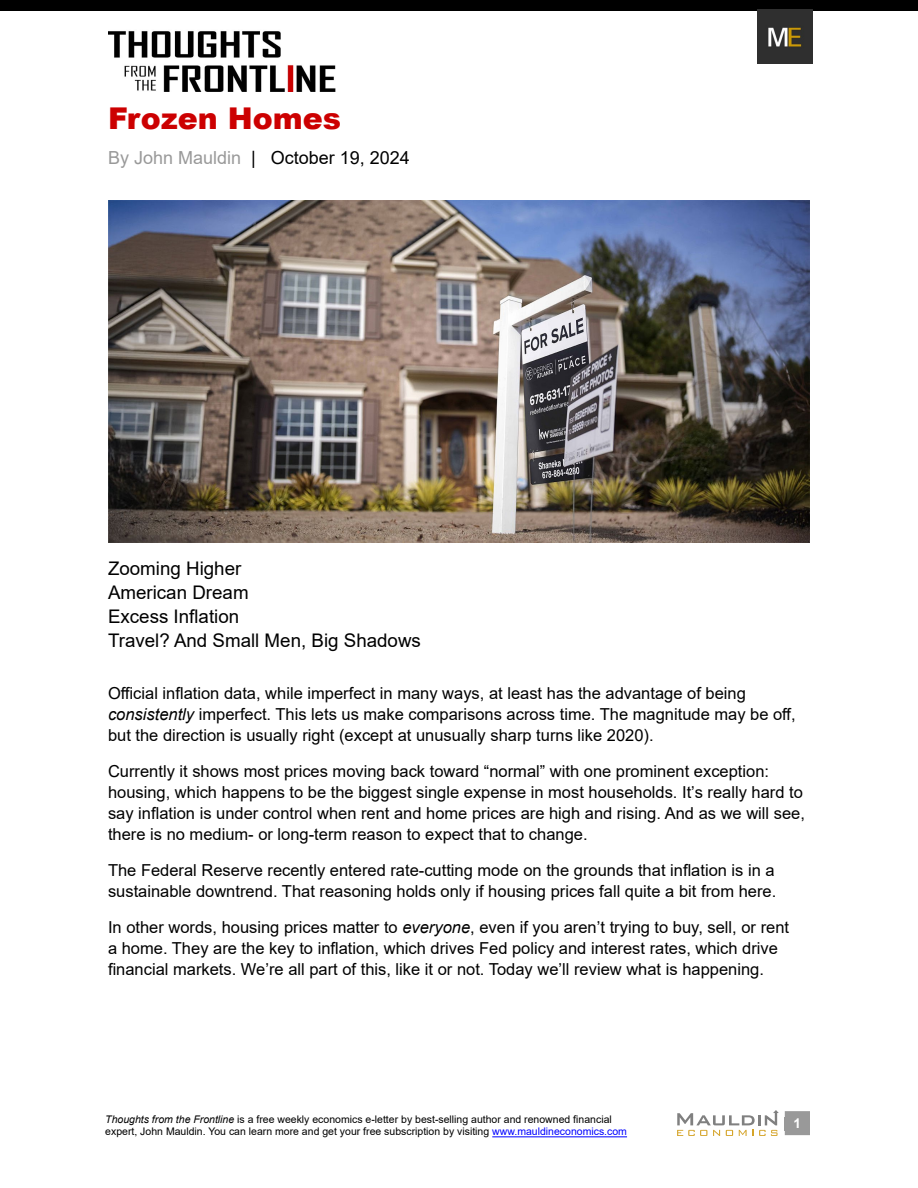
<style>
.page{position:relative;width:918px;height:1188px;background:#fff}
.page>*{position:absolute;margin:0;border:0;box-sizing:border-box;transform-origin:0 0}
.FirstHeading{font:900 30px "Arial";color:#cc0001}
.TOC-Subhead{font:18.75px "Arial";color:#000}
.Date-Issue{font:18px "Arial";color:#000}
.Body-Text{font:16.5px/21px "Arial";color:#000}
.t1{font:700 13.5px "Arial";color:#fff}
.t2{font:10.5px/12.6px "Arial";color:#000}
.s1{color:#999}
.s2{font-style:italic}
.s3{color:#00f}
</style>
<div class="page">
<div style="left:785px;top:1111px;width:25px;height:24px;background:#999"></div>
<hr style="left:492px;top:1136px;width:135px;height:1px;background:#00f">
<img style="left:108px;top:31px;width:228px;height:61px">
<div style="left:0;top:0;width:918px;height:11px;background:#000"></div>
<img style="left:758px;top:9px;width:55px;height:55px">
<svg style="left:677px;top:1110px;width:102px;height:26px"></svg>
<img style="left:108px;top:200px;width:702px;height:342px">
<p class="FirstHeading" style="left:108px;top:97px;width:235px">Frozen Homes</p>
<p class="Date-Issue" style="left:108px;top:146px;width:303px"><span class="s1">By John Mauldin</span> | October 19, 2024</p>
<p class="TOC-Subhead" style="left:108px;top:555px;width:135px">Zooming Higher</p>
<p class="TOC-Subhead" style="left:108px;top:579px;width:142px">American Dream</p>
<p class="TOC-Subhead" style="left:108px;top:603px;width:133px">Excess Inflation</p>
<p class="TOC-Subhead" style="left:108px;top:627px;width:314px">Travel? And Small Men, Big Shadows</p>
<p class="Body-Text" style="left:108px;top:683px;width:689px">Official inflation data, while imperfect in many ways, at least has the advantage of being <span class="s2">consistently</span> imperfect. This lets us make comparisons across time. The magnitude may be off, but the direction is usually right (except at unusually sharp turns like 2020).</p>
<p class="Body-Text" style="left:108px;top:761px;width:699px">Currently it shows most prices moving back toward “normal” with one prominent exception: housing, which happens to be the biggest single expense in most households. It’s really hard to say inflation is under control when rent and home prices are high and rising. And as we will see, there is no medium- or long-term reason to expect that to change.</p>
<p class="Body-Text" style="left:108px;top:860px;width:670px">The Federal Reserve recently entered rate-cutting mode on the grounds that inflation is in a sustainable downtrend. That reasoning holds only if housing prices fall quite a bit from here.</p>
<p class="Body-Text" style="left:108px;top:917px;width:683px">In other words, housing prices matter to <span class="s2">everyone</span>, even if you aren’t trying to buy, sell, or rent a home. They are the key to inflation, which drives Fed policy and interest rates, which drive financial markets. We’re all part of this, like it or not. Today we’ll review what is happening.</p>
<p class="t2" style="left:105px;top:1113px;width:523px"><span class="s2">Thoughts from the Frontline</span> is a free weekly economics e-letter by best-selling author and renowned financial expert, John Mauldin. You can learn more and get your free subscription by visiting <span class="s3">www.mauldineconomics.com</span></p>
<p class="t1" style="left:794px;top:1113px;width:9px">1</p>
</div>
